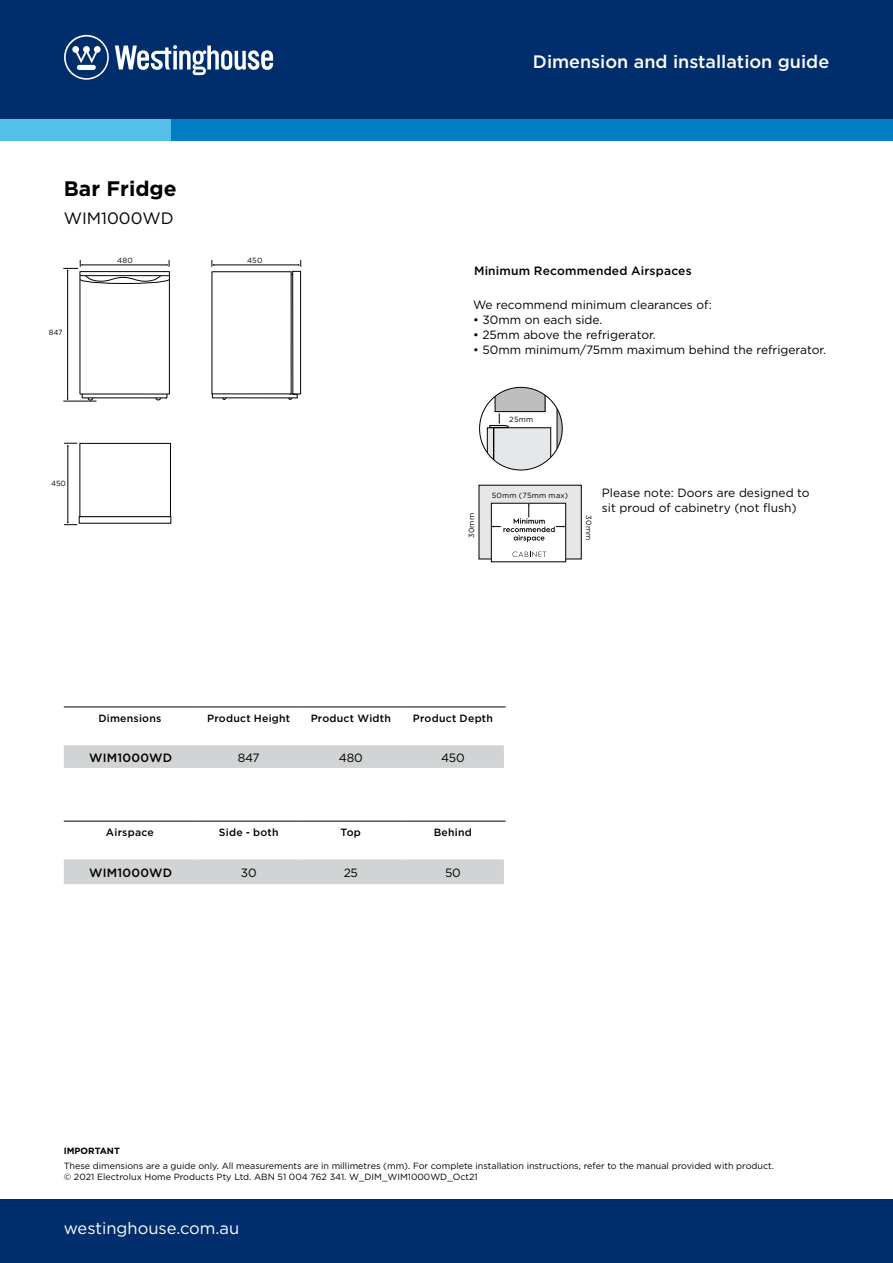
<style>
.page{position:relative;width:893px;height:1263px;background:#fff}
.page>*{position:absolute;margin:0;border:0;box-sizing:border-box;transform-origin:0 0}
.t1{font:700 21px "Gotham";color:#000}
.t2{font:500 18px "Gotham";color:#fff}
.t3{font:16.5px "Gotham";color:#fff}
.t4{font:16.5px "Gotham";color:#000}
.t5{font:12px/15px "Gotham";color:#000}
.t6{font:500 12px "Gotham";letter-spacing:.02em;color:#000}
.t7{font:500 10.5px "Gotham";letter-spacing:.025em;color:#000}
.t8{font:9px/10.8px "Gotham";color:#000}
.t9{font:700 9px "Gotham";color:#000}
.t10{font:7.5px "Gotham";letter-spacing:.03em;color:#000}
</style>
<div class="page">
<div style="left:0;top:0;width:893px;height:120px;background:#002e6d"></div>
<div style="left:0;top:120px;width:172px;height:21px;background:#54c0e8"></div>
<div style="left:172px;top:120px;width:721px;height:21px;background:#007dc3"></div>
<div style="left:0;top:1199px;width:893px;height:64px;background:#002e6d"></div>
<svg style="left:115px;top:45px;width:158px;height:30px"></svg>
<svg style="left:64px;top:35px;width:45px;height:45px"></svg>
<svg style="left:557px;top:407px;width:5px;height:43px"></svg>
<svg style="left:487px;top:387px;width:64px;height:83px"></svg>
<hr style="left:67px;top:271px;width:1px;height:128px;background:#000">
<hr style="left:63px;top:401px;width:33px;height:1px;background:#000">
<svg style="left:212px;top:260px;width:89px;height:140px"></svg>
<div style="left:80px;top:443px;width:91px;height:74px;border:1px solid #000"></div>
<hr style="left:68px;top:446px;width:1px;height:76px;background:#000">
<svg style="left:64px;top:443px;width:13px;height:3px"></svg>
<svg style="left:64px;top:522px;width:13px;height:3px"></svg>
<div style="left:64px;top:745px;width:440px;height:23px;background:#d1d3d4"></div>
<hr style="left:64px;top:707px;width:134px;height:1px;background:#000">
<hr style="left:198px;top:707px;width:102px;height:1px;background:#000">
<hr style="left:300px;top:707px;width:102px;height:1px;background:#000">
<hr style="left:402px;top:707px;width:104px;height:1px;background:#000">
<div style="left:64px;top:859px;width:440px;height:25px;background:#d1d3d4"></div>
<hr style="left:64px;top:821px;width:134px;height:1px;background:#000">
<hr style="left:198px;top:821px;width:102px;height:1px;background:#000">
<hr style="left:300px;top:821px;width:102px;height:1px;background:#000">
<hr style="left:402px;top:821px;width:104px;height:1px;background:#000">
<div style="left:479px;top:485px;width:102px;height:74px;background:#e6e7e8"></div>
<div style="left:491px;top:503px;width:75px;height:59px;background:#fff"></div>
<div style="left:491px;top:503px;width:75px;height:59px;border:1px solid #000"></div>
<svg style="left:512px;top:551px;width:34px;height:6px"></svg>
<svg style="left:492px;top:503px;width:73px;height:39px"></svg>
<svg style="left:81px;top:394px;width:87px;height:6px"></svg>
<div style="left:80px;top:271px;width:90px;height:123px;border:1px solid #000"></div>
<svg style="left:63px;top:260px;width:107px;height:24px"></svg>
<h1 class="t1" style="left:64px;top:174px;width:114px">Bar Fridge</h1>
<h3 class="t4" style="left:64px;top:208px;width:111px">WIM1000WD</h3>
<p class="t10" style="left:49px;top:328px;width:15px">847</p>
<p class="t10" style="left:117px;top:256px;width:17px">480</p>
<p class="t10" style="left:247px;top:256px;width:17px">450</p>
<p class="t10" style="left:51px;top:479px;width:16px">450</p>
<h2 class="t2" style="left:533px;top:50px;width:298px">Dimension and installation guide</h2>
<h3 class="t6" style="left:474px;top:263px;width:219px">Minimum Recommended Airspaces</h3>
<h3 class="t5" style="left:473px;top:297px;width:240px">We recommend minimum clearances of:</h3>
<h3 class="t5" style="left:473px;top:312px;width:131px">• 30mm on each side.</h3>
<h3 class="t5" style="left:473px;top:327px;width:184px">• 25mm above the refrigerator.</h3>
<h3 class="t5" style="left:473px;top:342px;width:355px">• 50mm minimum/75mm maximum behind the refrigerator.</h3>
<p class="t10" style="left:509px;top:414px;width:26px">25mm</p>
<p class="t10" style="left:492px;top:490px;width:78px">50mm (75mm max)</p>
<p class="t10" style="left:467px;top:538px;width:26px;rotate:-90deg">30mm</p>
<p class="t10" style="left:593px;top:515px;width:26px;rotate:90deg">30mm</p>
<h3 class="t5" style="left:602px;top:485px;width:209px">Please note: Doors are designed to sit proud of cabinetry (not flush)</h3>
<p class="t7" style="left:98px;top:711px;width:65px">Dimensions</p>
<p class="t7" style="left:207px;top:711px;width:85px">Product Height</p>
<p class="t7" style="left:311px;top:711px;width:82px">Product Width</p>
<p class="t7" style="left:413px;top:711px;width:82px">Product Depth</p>
<h3 class="t6" style="left:89px;top:750px;width:85px">WIM1000WD</h3>
<h3 class="t5" style="left:238px;top:750px;width:23px">847</h3>
<h3 class="t5" style="left:339px;top:750px;width:25px">480</h3>
<h3 class="t5" style="left:441px;top:750px;width:25px">450</h3>
<p class="t7" style="left:106px;top:825px;width:49px">Airspace</p>
<p class="t7" style="left:219px;top:825px;width:61px">Side - both</p>
<p class="t7" style="left:341px;top:825px;width:22px">Top</p>
<p class="t7" style="left:434px;top:825px;width:40px">Behind</p>
<h3 class="t6" style="left:89px;top:865px;width:85px">WIM1000WD</h3>
<h3 class="t5" style="left:241px;top:865px;width:17px">30</h3>
<h3 class="t5" style="left:344px;top:865px;width:16px">25</h3>
<h3 class="t5" style="left:445px;top:865px;width:17px">50</h3>
<p class="t9" style="left:64px;top:1145px;width:58px">IMPORTANT</p>
<p class="t8" style="left:64px;top:1160px;width:712px">These dimensions are a guide only. All measurements are in millimetres (mm). For complete installation instructions, refer to the manual provided with product. © 2021 Electrolux Home Products Pty Ltd. ABN 51 004 762 341. W_DIM_WIM1000WD_Oct21</p>
<h3 class="t3" style="left:64px;top:1217px;width:177px">westinghouse.com.au</h3>
</div>
